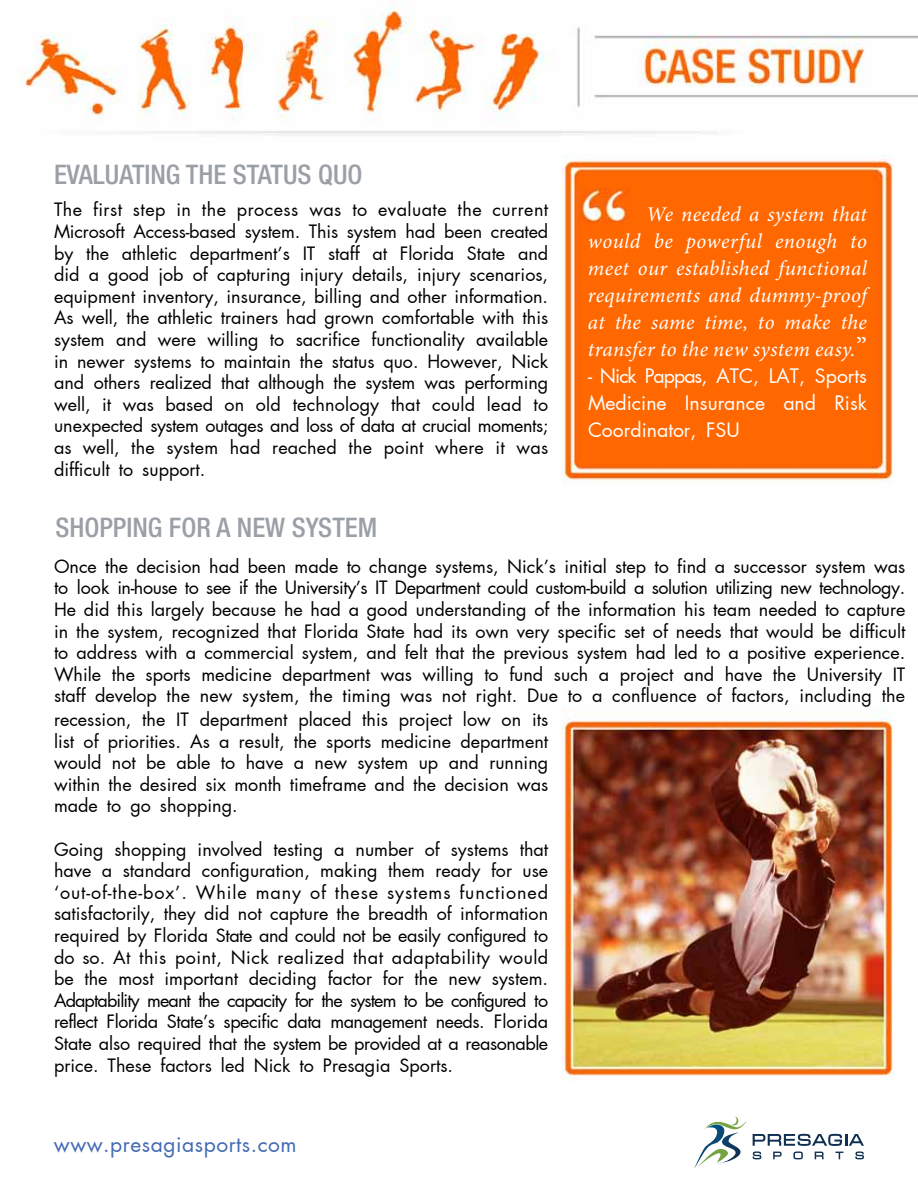
<style>
.page{position:relative;width:918px;height:1188px;background:#fff}
.page>*{position:absolute;margin:0;border:0;box-sizing:border-box;transform-origin:0 0}
.t1{font:500 condensed 27px "Helvetica Neue LT Pro";color:#9ba0a6}
.t2{font:italic 21px/27px "Minion Pro";letter-spacing:.015em;color:#fff;text-align:justify}
.t3{font:21px "AG Futura";letter-spacing:.025em;color:#436ab3}
.t4{font:19.5px/27px "AG Futura";color:#fff;text-align:justify}
.t5{font:18px/21.6px "AG Futura";color:#000;text-align:justify}
.s1{font-style:normal;font-size:27px}
</style>
<div class="page">
<img style="left:20px;top:7px;width:898px;height:129px">
<img style="left:562px;top:155px;width:333px;height:926px">
<svg style="left:695px;top:1116px;width:169px;height:52px"></svg>
<h1 class="t1" style="left:54px;top:158px;width:310px">EVALUATING THE STATUS QUO</h1>
<p class="t5" style="left:54px;top:199px;width:496px">The first step in the process was to evaluate the current Microsoft Access-based system. This system had been created by the athletic department’s IT staff at Florida State and did a good job of capturing injury details, injury scenarios, equipment inventory, insurance, billing and other information.<br>As well, the athletic trainers had grown comfortable with this system and were willing to sacrifice functionality available in newer systems to maintain the status quo. However, Nick and others realized that although the system was performing well, it was based on old technology that could lead to unexpected system outages and loss of data at crucial moments; as well, the system had reached the point where it was difficult to support.</p>
<h1 class="t1" style="left:55px;top:511px;width:323px">SHOPPING FOR A NEW SYSTEM</h1>
<p class="t2" style="left:588px;top:201px;width:281px;text-indent:58px">We needed a system that would be powerful enough to meet our established functional requirements and dummy-proof at the same time, to make the transfer to the new system easy.<span class="s1">”</span></p>
<p class="t4" style="left:588px;top:363px;width:281px">- Nick Pappas, ATC, LAT, Sports Medicine Insurance and Risk Coordinator, FSU</p>
<p class="t5" style="left:54px;top:555px;width:853px">Once the decision had been made to change systems, Nick’s initial step to find a successor system was to look in-house to see if the University’s IT Department could custom-build a solution utilizing new technology.<br>He did this largely because he had a good understanding of the information his team needed to capture in the system, recognized that Florida State had its own very specific set of needs that would be difficult to address with a commercial system, and felt that the previous system had led to a positive experience.<br>While the sports medicine department was willing to fund such a project and have the University IT staff develop the new system, the timing was not right. Due to a confluence of factors, including the</p>
<p class="t5" style="left:54px;top:709px;width:496px">recession, the IT department placed this project low on its list of priorities. As a result, the sports medicine department would not be able to have a new system up and running within the desired six month timeframe and the decision was made to go shopping.</p>
<p class="t5" style="left:54px;top:838px;width:496px">Going shopping involved testing a number of systems that have a standard configuration, making them ready for use ‘out-of-the-box’. While many of these systems functioned satisfactorily, they did not capture the breadth of information required by Florida State and could not be easily configured to do so. At this point, Nick realized that adaptability would be the most important deciding factor for the new system.<br>Adaptability meant the capacity for the system to be configured to reflect Florida State’s specific data management needs. Florida State also required that the system be provided at a reasonable price. These factors led Nick to Presagia Sports.</p>
<p class="t3" style="left:54px;top:1131px;width:244px">www.presagiasports.com</p>
</div>
